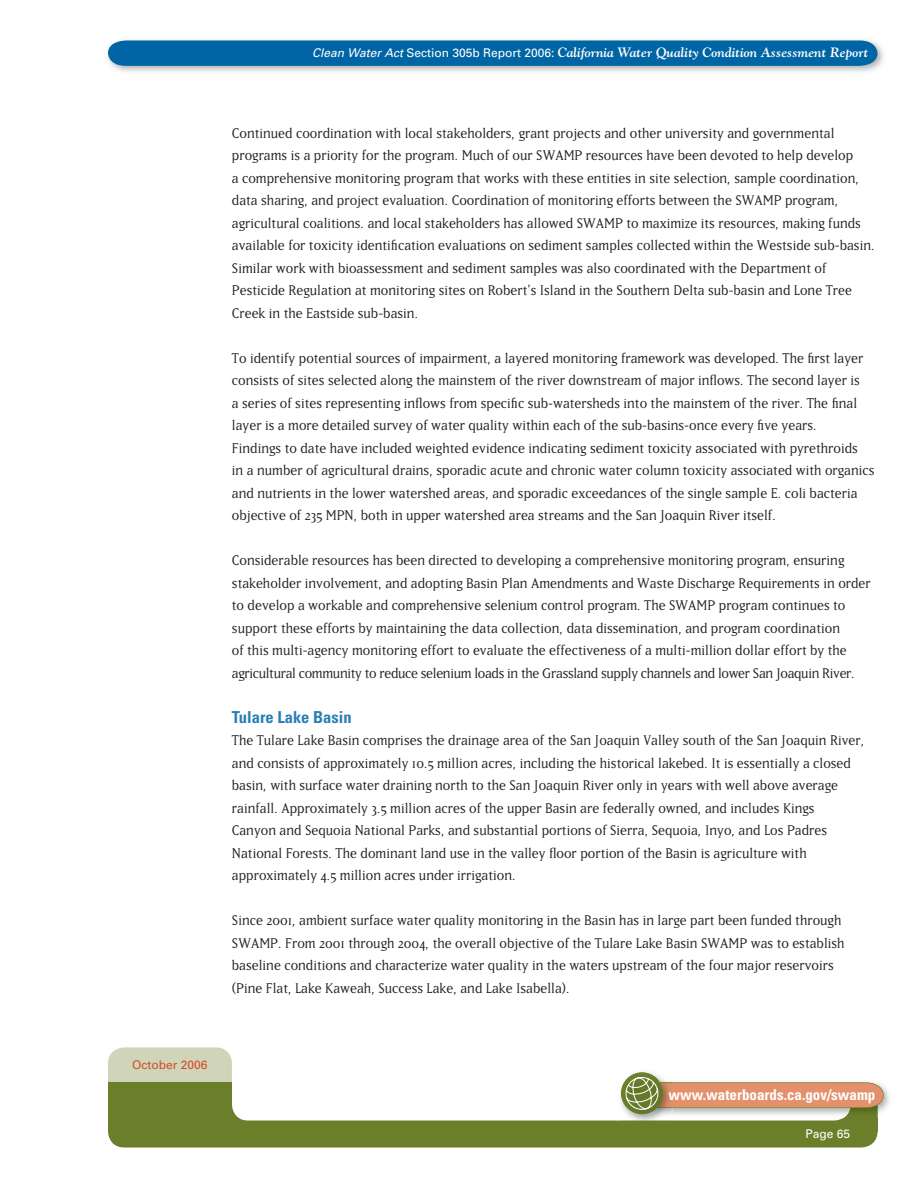
<style>
.page{position:relative;width:918px;height:1188px;background:#fff}
.page>*{position:absolute;margin:0;border:0;box-sizing:border-box;transform-origin:0 0}
.t1{font:16.5px/22.5px "Matrix";color:#231f20}
.t2{font:700 condensed 16.5px "Univers";color:#2a7eb6}
.t3{font:700 condensed 15px "Univers";color:#fff}
.t4{font:italic 700 13.5px "Goudy";color:#fff}
.t5{font:12px "Univers";color:#d34f29}
.t6{font:12px "Univers";color:#fff}
.s1{font-family:"Univers";font-weight:400;font-size:12px}
.s2{font-family:"Univers";font-weight:400;font-style:normal;font-size:12px}
</style>
<div class="page">
<div style="left:108px;top:1047px;width:124px;height:54px;background:#d0d5b9;border-radius:16px"></div>
<img style="left:107px;top:39px;width:777px;height:33px">
<div style="left:108px;top:41px;width:770px;height:25px;background:#0065a4"></div>
<div style="left:108px;top:1082px;width:770px;height:66px;background:#6b7f2a;border-radius:16px"></div>
<div style="left:232px;top:1042px;width:618px;height:78px;background:#fff;border-radius:16px"></div>
<div style="left:108px;top:1082px;width:124px;height:41px;background:#6b7f2a"></div>
<img style="left:673px;top:1110px;width:177px;height:8px">
<img style="left:862px;top:1110px;width:16px;height:8px">
<img style="left:620px;top:1090px;width:52px;height:31px">
<img style="left:621px;top:1072px;width:42px;height:42px">
<svg style="left:625px;top:1076px;width:259px;height:34px"></svg>
<p class="t4" style="left:312px;top:44px;width:558px"><span class="s1">Clean Water Act</span> <span class="s2">Section 305b Report 2006:</span> California Water Quality Condition Assessment Report</p>
<p class="t1" style="left:232px;top:122px;width:644px">Continued coordination with local stakeholders, grant projects and other university and governmental programs is a priority for the program. Much of our SWAMP resources have been devoted to help develop<br>a comprehensive monitoring program that works with these entities in site selection, sample coordination, data sharing, and project evaluation. Coordination of monitoring efforts between the SWAMP program, agricultural coalitions. and local stakeholders has allowed SWAMP to maximize its resources, making funds available for toxicity identification evaluations on sediment samples collected within the Westside sub-basin.<br>Similar work with bioassessment and sediment samples was also coordinated with the Department of Pesticide Regulation at monitoring sites on Robert’s Island in the Southern Delta sub-basin and Lone Tree Creek in the Eastside sub-basin.</p>
<p class="t1" style="left:232px;top:347px;width:644px">To identify potential sources of impairment, a layered monitoring framework was developed. The first layer consists of sites selected along the mainstem of the river downstream of major inflows. The second layer is<br>a series of sites representing inflows from specific sub-watersheds into the mainstem of the river. The final layer is a more detailed survey of water quality within each of the sub-basins-once every five years.<br>Findings to date have included weighted evidence indicating sediment toxicity associated with pyrethroids<br>in a number of agricultural drains, sporadic acute and chronic water column toxicity associated with organics and nutrients in the lower watershed areas, and sporadic exceedances of the single sample E. coli bacteria objective of 235 MPN, both in upper watershed area streams and the San Joaquin River itself.</p>
<p class="t1" style="left:232px;top:549px;width:640px">Considerable resources has been directed to developing a comprehensive monitoring program, ensuring stakeholder involvement, and adopting Basin Plan Amendments and Waste Discharge Requirements in order to develop a workable and comprehensive selenium control program. The SWAMP program continues to support these efforts by maintaining the data collection, data dissemination, and program coordination<br>of this multi-agency monitoring effort to evaluate the effectiveness of a multi-million dollar effort by the agricultural community to reduce selenium loads in the Grassland supply channels and lower San Joaquin River.</p>
<p class="t2" style="left:232px;top:707px;width:121px">Tulare Lake Basin</p>
<p class="t1" style="left:232px;top:729px;width:634px">The Tulare Lake Basin comprises the drainage area of the San Joaquin Valley south of the San Joaquin River, and consists of approximately 10.5 million acres, including the historical lakebed. It is essentially a closed basin, with surface water draining north to the San Joaquin River only in years with well above average rainfall. Approximately 3.5 million acres of the upper Basin are federally owned, and includes Kings<br>Canyon and Sequoia National Parks, and substantial portions of Sierra, Sequoia, Inyo, and Los Padres National Forests. The dominant land use in the valley floor portion of the Basin is agriculture with approximately 4.5 million acres under irrigation.</p>
<p class="t1" style="left:232px;top:909px;width:614px">Since 2001, ambient surface water quality monitoring in the Basin has in large part been funded through SWAMP. From 2001 through 2004, the overall objective of the Tulare Lake Basin SWAMP was to establish baseline conditions and characterize water quality in the waters upstream of the four major reservoirs (Pine Flat, Lake Kaweah, Success Lake, and Lake Isabella).</p>
<p class="t5" style="left:132px;top:1057px;width:77px">October 2006</p>
<p class="t3" style="left:669px;top:1085px;width:208px">www.waterboards.ca.gov/swamp</p>
<p class="t6" style="left:805px;top:1127px;width:46px">Page 65</p>
</div>
